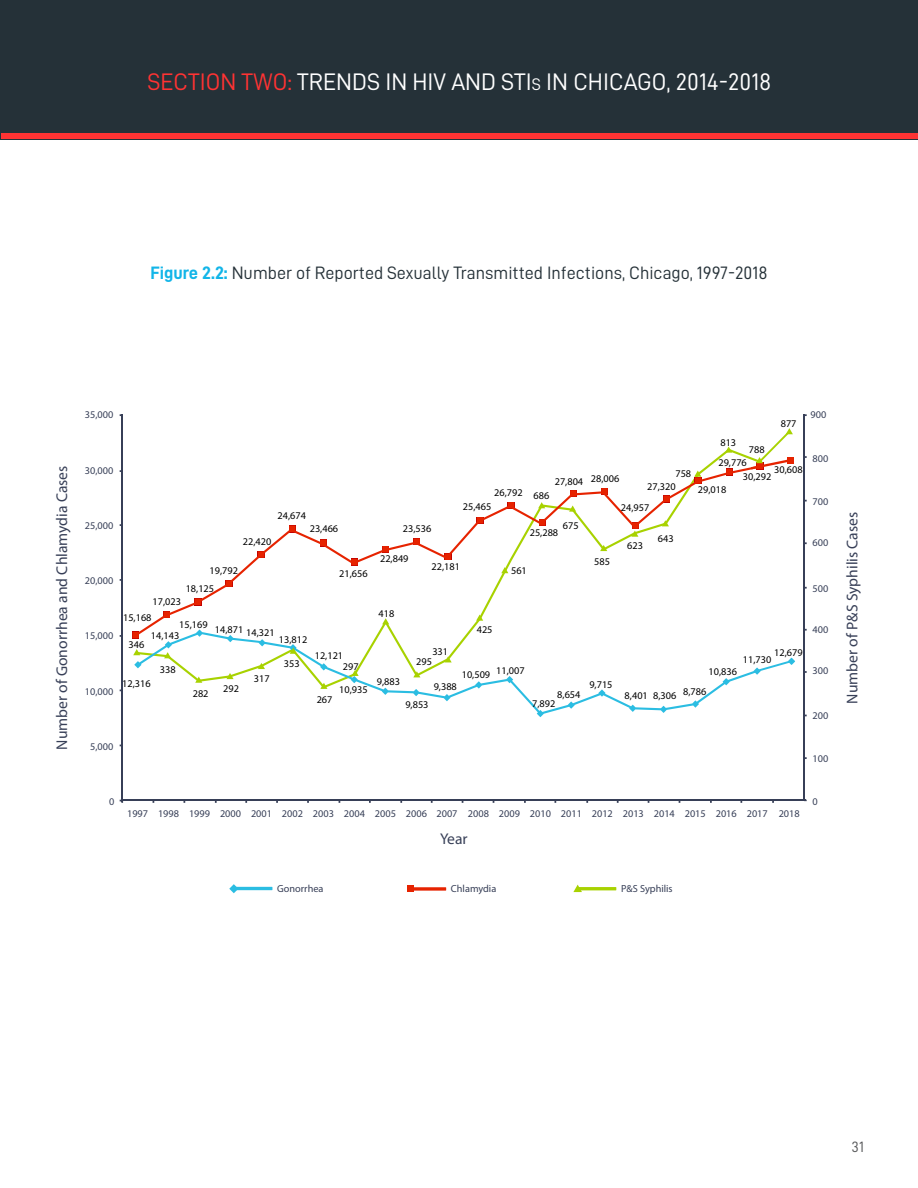
<style>
.page{position:relative;width:918px;height:1188px;background:#fff}
.page>*{position:absolute;margin:0;border:0;box-sizing:border-box;transform-origin:0 0}
.t1{font:24px "D DIN";color:#fff}
.Paragraph_Style_-_BO{font:18px "D DIN";color:#253138}
.t2{font:15.6px "Myriad Pro";color:#373f57}
.t3{font:15px "D DIN";color:#57585a}
.t4{font:10.35px/13.5px "Myriad Pro";color:#000}
.t5{font:10.35px "Myriad Pro";color:#373f57}
.s1{color:#f33}
.s2{font-style:inherit}
.s3{font-size:16.8px}
.s4{font-family:"D DIN Bold";color:#12b5e8}
</style>
<div class="page">
<div style="left:0;top:0;width:918px;height:139px;background:#253138"></div>
<div style="left:1px;top:133px;width:917px;height:6px;background:#f33"></div>
<svg style="left:132px;top:463px;width:631px;height:175px"></svg>
<svg style="left:134px;top:630px;width:627px;height:87px"></svg>
<svg style="left:755px;top:659px;width:33px;height:14px"></svg>
<svg style="left:788px;top:658px;width:7px;height:7px"></svg>
<hr style="left:121px;top:414px;width:2px;height:387px;background:#373f57">
<hr style="left:121px;top:800px;width:685px;height:1px;background:#373f57">
<hr style="left:804px;top:414px;width:1px;height:387px;background:#373f57">
<svg style="left:133px;top:649px;width:7px;height:6px"></svg>
<svg style="left:164px;top:652px;width:7px;height:6px"></svg>
<svg style="left:195px;top:677px;width:7px;height:6px"></svg>
<svg style="left:226px;top:673px;width:8px;height:6px"></svg>
<svg style="left:258px;top:663px;width:7px;height:6px"></svg>
<svg style="left:290px;top:648px;width:7px;height:6px"></svg>
<svg style="left:320px;top:683px;width:7px;height:6px"></svg>
<svg style="left:352px;top:670px;width:7px;height:6px"></svg>
<svg style="left:382px;top:618px;width:7px;height:6px"></svg>
<hr style="left:578px;top:887px;width:38px;height:3px;background:#a8d200">
<svg style="left:573px;top:885px;width:9px;height:7px"></svg>
<svg style="left:413px;top:671px;width:7px;height:6px"></svg>
<svg style="left:445px;top:656px;width:7px;height:6px"></svg>
<svg style="left:476px;top:615px;width:7px;height:6px"></svg>
<svg style="left:501px;top:567px;width:7px;height:6px"></svg>
<svg style="left:538px;top:502px;width:7px;height:6px"></svg>
<svg style="left:569px;top:505px;width:7px;height:7px"></svg>
<svg style="left:600px;top:545px;width:7px;height:6px"></svg>
<svg style="left:631px;top:522px;width:8px;height:15px"></svg>
<svg style="left:662px;top:520px;width:7px;height:6px"></svg>
<svg style="left:694px;top:471px;width:7px;height:13px"></svg>
<svg style="left:725px;top:446px;width:7px;height:7px"></svg>
<svg style="left:751px;top:428px;width:42px;height:41px"></svg>
<hr style="left:234px;top:887px;width:38px;height:3px;background:#2bbde2">
<svg style="left:229px;top:884px;width:9px;height:9px"></svg>
<svg style="left:408px;top:887px;width:38px;height:4px"></svg>
<div style="left:407px;top:885px;width:7px;height:7px;background:#e62300"></div>
<h1 class="t1" style="left:147px;top:68px;width:626px"><span class="s1">SECTION TWO:</span> <span class="s2">TRENDS IN HIV AND STI</span><span class="s3">s</span> IN CHICAGO, 2014-2018</h1>
<p class="Paragraph_Style_-_BO" style="left:150px;top:263px;width:619px"><span class="s4">Figure 2.2:</span> Number of Reported Sexually Transmitted Infections, Chicago, 1997-2018</p>
<h3 class="t2" style="left:52px;top:750px;width:286px;rotate:-90deg">Number of Gonorrhea and Chlamydia Cases</h3>
<p class="t5" style="left:85px;top:408px;width:30px">35,000</p>
<p class="t5" style="left:811px;top:408px;width:17px">900</p>
<p class="t5" style="left:813px;top:452px;width:17px">800</p>
<p class="t5" style="left:813px;top:495px;width:17px">700</p>
<p class="t5" style="left:813px;top:536px;width:17px">600</p>
<p class="t5" style="left:813px;top:582px;width:17px">500</p>
<p class="t5" style="left:813px;top:623px;width:17px">400</p>
<p class="t5" style="left:813px;top:664px;width:17px">300</p>
<p class="t5" style="left:813px;top:709px;width:17px">200</p>
<p class="t5" style="left:813px;top:752px;width:17px">100</p>
<p class="t5" style="left:813px;top:795px;width:7px">0</p>
<p class="t4" style="left:781px;top:416px;width:17px">877</p>
<p class="t4" style="left:720px;top:435px;width:17px">813</p>
<p class="t4" style="left:749px;top:443px;width:17px">788</p>
<p class="t4" style="left:743px;top:456px;width:30px;text-indent:-24px">29,776<br>30,292</p>
<p class="t4" style="left:774px;top:462px;width:30px">30,608</p>
<p class="t5" style="left:85px;top:465px;width:30px">30,000</p>
<p class="t4" style="left:675px;top:466px;width:17px">758</p>
<p class="t4" style="left:555px;top:473px;width:66px">27,804 28,006</p>
<p class="t4" style="left:647px;top:480px;width:30px">27,320</p>
<p class="t4" style="left:698px;top:483px;width:30px">29,018</p>
<p class="t4" style="left:494px;top:485px;width:30px">26,792</p>
<p class="t4" style="left:533px;top:488px;width:17px">686</p>
<p class="t4" style="left:463px;top:499px;width:30px">25,465</p>
<p class="t4" style="left:621px;top:500px;width:30px">24,957</p>
<p class="t4" style="left:278px;top:509px;width:30px">24,674</p>
<p class="t5" style="left:85px;top:519px;width:30px">25,000</p>
<p class="t4" style="left:563px;top:518px;width:17px">675</p>
<p class="t4" style="left:310px;top:522px;width:30px">23,466</p>
<p class="t4" style="left:403px;top:522px;width:30px">23,536</p>
<p class="t4" style="left:530px;top:526px;width:30px">25,288</p>
<p class="t4" style="left:658px;top:531px;width:17px">643</p>
<p class="t4" style="left:243px;top:535px;width:30px">22,420</p>
<p class="t4" style="left:627px;top:539px;width:17px">623</p>
<p class="t4" style="left:380px;top:552px;width:30px">22,849</p>
<p class="t4" style="left:594px;top:555px;width:17px">585</p>
<p class="t4" style="left:432px;top:560px;width:30px">22,181</p>
<p class="t4" style="left:210px;top:564px;width:30px">19,792</p>
<p class="t4" style="left:511px;top:564px;width:17px">561</p>
<p class="t4" style="left:339px;top:566px;width:30px">21,656</p>
<p class="t5" style="left:85px;top:574px;width:30px">20,000</p>
<p class="t4" style="left:186px;top:581px;width:30px">18,125</p>
<p class="t4" style="left:153px;top:595px;width:30px">17,023</p>
<p class="t4" style="left:379px;top:606px;width:17px">418</p>
<p class="t4" style="left:123px;top:611px;width:30px">15,168</p>
<p class="t4" style="left:179px;top:617px;width:30px">15,169</p>
<p class="t4" style="left:215px;top:624px;width:61px">14,871 14,321</p>
<p class="t4" style="left:477px;top:623px;width:17px">425</p>
<p class="t4" style="left:151px;top:629px;width:30px">14,143</p>
<p class="t5" style="left:85px;top:629px;width:30px">15,000</p>
<p class="t4" style="left:279px;top:632px;width:30px">13,812</p>
<p class="t4" style="left:129px;top:637px;width:17px">346</p>
<p class="t4" style="left:432px;top:644px;width:17px">331</p>
<p class="t4" style="left:774px;top:646px;width:30px">12,679</p>
<p class="t4" style="left:315px;top:649px;width:30px">12,121</p>
<p class="t4" style="left:339px;top:683px;width:30px">10,935</p>
<p class="t4" style="left:743px;top:652px;width:30px">11,730</p>
<p class="t4" style="left:416px;top:654px;width:17px">295</p>
<p class="t4" style="left:284px;top:656px;width:17px">353</p>
<p class="t4" style="left:343px;top:660px;width:17px">297</p>
<p class="t4" style="left:160px;top:663px;width:17px">338</p>
<p class="t4" style="left:462px;top:666px;width:65px">10,509 11,007</p>
<p class="t4" style="left:709px;top:665px;width:30px">10,836</p>
<p class="t4" style="left:254px;top:672px;width:17px">317</p>
<p class="t4" style="left:377px;top:675px;width:25px">9,883</p>
<p class="t4" style="left:122px;top:676px;width:30px">12,316</p>
<p class="t4" style="left:589px;top:678px;width:25px">9,715</p>
<p class="t4" style="left:434px;top:680px;width:25px">9,388</p>
<p class="t4" style="left:223px;top:682px;width:17px">292</p>
<p class="t5" style="left:85px;top:685px;width:30px">10,000</p>
<p class="t4" style="left:625px;top:689px;width:83px">8,401 8,306 8,786</p>
<p class="t4" style="left:193px;top:686px;width:17px">282</p>
<p class="t4" style="left:557px;top:687px;width:25px">8,654</p>
<p class="t4" style="left:317px;top:692px;width:17px">267</p>
<p class="t4" style="left:532px;top:696px;width:25px">7,892</p>
<p class="t4" style="left:405px;top:698px;width:25px">9,853</p>
<p class="t5" style="left:90px;top:740px;width:25px">5,000</p>
<p class="t5" style="left:109px;top:795px;width:7px">0</p>
<p class="t5" style="left:127px;top:807px;width:301px">1997 1998 1999 2000 2001 2002 2003 2004 2005 2006</p>
<p class="t5" style="left:436px;top:807px;width:365px">2007 2008 2009 2010 2011 2012 2013 2014 2015 2016 2017 2018</p>
<h3 class="t2" style="left:440px;top:829px;width:29px">Year</h3>
<p class="t5" style="left:277px;top:882px;width:48px">Gonorrhea</p>
<p class="t5" style="left:451px;top:882px;width:47px">Chlamydia</p>
<p class="t5" style="left:621px;top:882px;width:53px">P&amp;S Syphilis</p>
<h3 class="t2" style="left:843px;top:704px;width:193px;rotate:-90deg">Number of P&amp;S Syphilis Cases</h3>
<h3 class="t3" style="left:852px;top:1139px;width:14px">31</h3>
</div>
